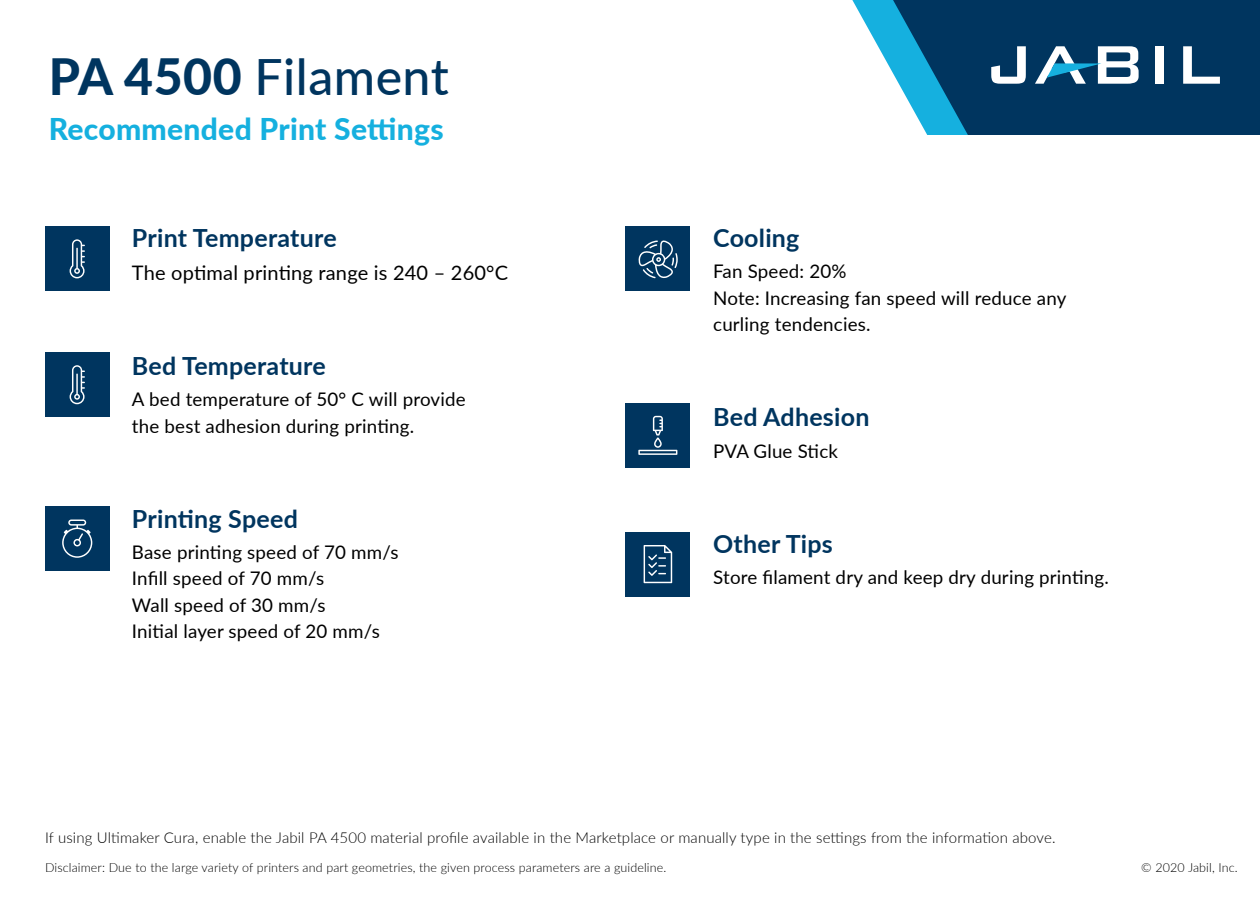
<style>
.page{position:relative;width:1260px;height:900px;background:#fff}
.page>*{position:absolute;margin:0;border:0;box-sizing:border-box;transform-origin:0 0}
.t1{font:500 50px "Lato";letter-spacing:.01em;color:#00355f}
.t2{font:800 30px "Lato";letter-spacing:.01em;color:#15b0df}
.t3{font:700 25px "Lato";letter-spacing:.01em;color:#00355f}
.t4{font:20px "Lato";letter-spacing:.01em;color:#000}
.t5{font:18.75px/26.2px "Lato";letter-spacing:.01em;color:#000}
.t6{font:300 15px "Lato";letter-spacing:.01em;color:#000}
.t7{font:300 12.5px "Lato";letter-spacing:.01em;color:#000}
.s1{font-weight:800}
</style>
<div class="page">
<div style="left:45px;top:227px;width:64px;height:64px;background:#00355f"></div>
<svg style="left:70px;top:239px;width:15px;height:39px"></svg>
<div style="left:45px;top:352px;width:64px;height:65px;background:#00355f"></div>
<svg style="left:70px;top:365px;width:15px;height:39px"></svg>
<div style="left:45px;top:506px;width:64px;height:65px;background:#00355f"></div>
<svg style="left:62px;top:520px;width:30px;height:38px"></svg>
<div style="left:626px;top:532px;width:64px;height:64px;background:#00355f"></div>
<svg style="left:644px;top:545px;width:28px;height:38px"></svg>
<div style="left:626px;top:403px;width:64px;height:65px;background:#00355f"></div>
<svg style="left:653px;top:416px;width:10px;height:32px"></svg>
<svg style="left:638px;top:450px;width:39px;height:5px"></svg>
<div style="left:626px;top:227px;width:64px;height:64px;background:#00355f"></div>
<svg style="left:638px;top:240px;width:40px;height:38px"></svg>
<div style="left:1026px;top:0;width:234px;height:135px;background:#00355f"></div>
<svg style="left:852px;top:0;width:174px;height:135px"></svg>
<div style="left:1155px;top:46px;width:9px;height:38px;background:#fff"></div>
<svg style="left:1183px;top:46px;width:37px;height:38px"></svg>
<svg style="left:1035px;top:46px;width:104px;height:38px"></svg>
<h1 class="t1" style="left:49px;top:41px;width:402px"><span class="s1">PA 4500</span> Filament</h1>
<h2 class="t2" style="left:49px;top:107px;width:397px">Recommended Print Settings</h2>
<h3 class="t3" style="left:132px;top:219px;width:206px">Print Temperature</h3>
<p class="t4" style="left:132px;top:258px;width:378px">The optimal printing range is 240 – 260°C</p>
<h3 class="t3" style="left:132px;top:347px;width:195px">Bed Temperature</h3>
<p class="t5" style="left:132px;top:386px;width:335px">A bed temperature of 50° C will provide the best adhesion during printing.</p>
<h3 class="t3" style="left:132px;top:500px;width:167px">Printing Speed</h3>
<p class="t5" style="left:132px;top:538px;width:268px">Base printing speed of 70 mm/s<br>Infill speed of 70 mm/s<br>Wall speed of 30 mm/s<br>Initial layer speed of 20 mm/s</p>
<h3 class="t3" style="left:713px;top:219px;width:88px">Cooling</h3>
<p class="t5" style="left:713px;top:258px;width:355px">Fan Speed: 20%<br>Note: Increasing fan speed will reduce any curling tendencies.</p>
<h3 class="t3" style="left:713px;top:398px;width:158px">Bed Adhesion</h3>
<p class="t5" style="left:713px;top:437px;width:126px">PVA Glue Stick</p>
<h3 class="t3" style="left:713px;top:525px;width:121px">Other Tips</h3>
<p class="t5" style="left:713px;top:563px;width:397px">Store filament dry and keep dry during printing.</p>
<p class="t6" style="left:45px;top:827px;width:1012px">If using Ultimaker Cura, enable the Jabil PA 4500 material profile available in the Marketplace or manually type in the settings from the information above.</p>
<p class="t7" style="left:45px;top:859px;width:623px">Disclaimer: Due to the large variety of printers and part geometries, the given process parameters are a guideline.</p>
<p class="t7" style="left:1141px;top:859px;width:98px">© 2020 Jabil, Inc.</p>
</div>
